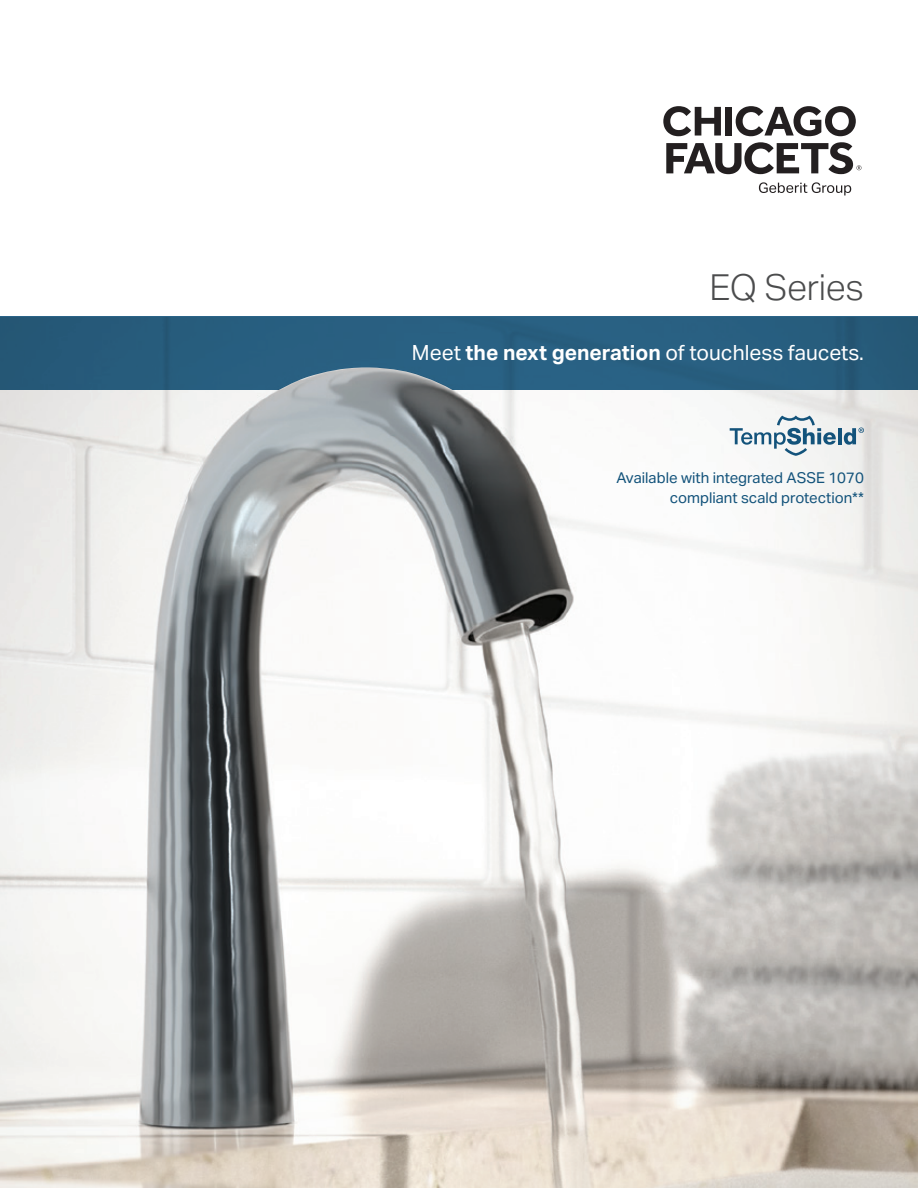
<style>
.page{position:relative;width:918px;height:1188px;background:#fff}
.page>*{position:absolute;margin:0;border:0;box-sizing:border-box;transform-origin:0 0}
.t1{font:300 36px "Aktiv Grotesk Geberit";letter-spacing:-.01em;color:#4b4c4d}
.t2{font:21px "Aktiv Grotesk Geberit";color:#fff}
.t3{font:15px/19.5px "Aktiv Grotesk Geberit";color:#13537b;text-align:right}
.s1{font-weight:700}
</style>
<div class="page">
<img style="left:0;top:390px;width:918px;height:798px">
<div style="left:0;top:317px;width:918px;height:73px;background:#275e80"></div>
<svg style="left:663px;top:106px;width:58px;height:30px"></svg>
<div style="left:725px;top:107px;width:7px;height:29px;background:#231f20"></div>
<svg style="left:736px;top:106px;width:120px;height:30px"></svg>
<svg style="left:666px;top:142px;width:195px;height:32px"></svg>
<svg style="left:759px;top:182px;width:92px;height:13px"></svg>
<svg style="left:730px;top:416px;width:106px;height:40px"></svg>
<hr style="left:838px;top:428px;width:4px;height:16px;background:#13537b">
<svg style="left:844px;top:428px;width:20px;height:17px"></svg>
<img style="left:249px;top:367px;width:231px;height:43px">
<h1 class="t1" style="left:709px;top:267px;width:156px">EQ Series</h1>
<h2 class="t2" style="left:412px;top:340px;width:454px">Meet <span class="s1">the next generation</span> of touchless faucets.</h2>
<p class="t3" style="left:616px;top:468px;width:249px">Available with integrated ASSE 1070 compliant scald protection**</p>
</div>
